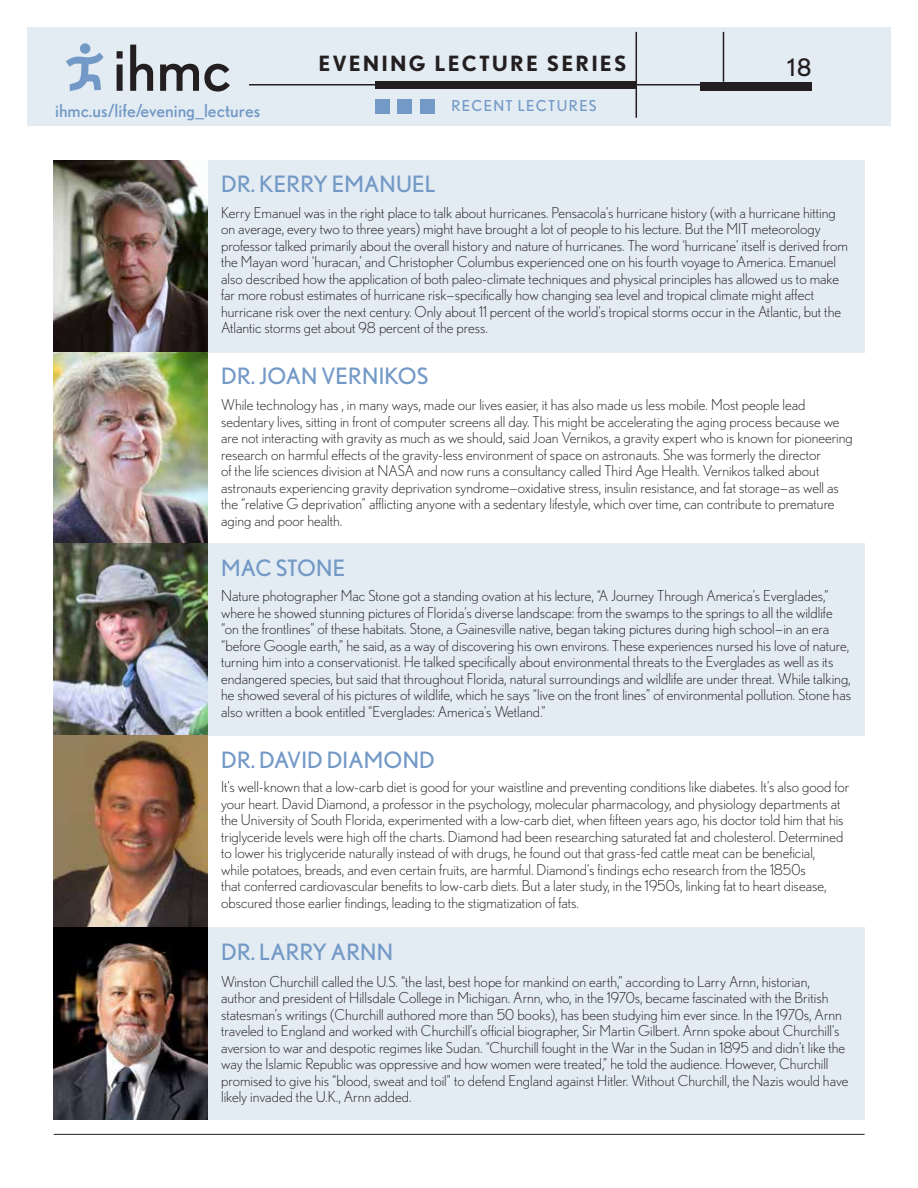
<style>
.page{position:relative;width:918px;height:1188px;background:#fff}
.page>*{position:absolute;margin:0;border:0;box-sizing:border-box;transform-origin:0 0}
.t1{font:24px "Nobel";color:#231f20}
.t2{font:22.5px "Nobel";letter-spacing:.01em;color:#7399c6}
.t3{font:700 21px "Nobel";letter-spacing:.1em;color:#231f20}
.t4{font:18px "Nobel";color:#7399c6}
.t5{font:300 15px/16.5px "Nobel";color:#231f20}
.t6{font:15px "Nobel";letter-spacing:.09em;color:#7399c6}
</style>
<div class="page">
<div style="left:27px;top:27px;width:864px;height:99px;background:#e3ebf3"></div>
<div style="left:80px;top:43px;width:10px;height:11px;background:#7399c6;border-radius:50%"></div>
<svg style="left:66px;top:52px;width:37px;height:39px"></svg>
<svg style="left:117px;top:51px;width:6px;height:40px"></svg>
<svg style="left:130px;top:45px;width:23px;height:46px"></svg>
<svg style="left:160px;top:64px;width:70px;height:28px"></svg>
<hr style="left:54px;top:1134px;width:811px;height:1px;background:#231f20">
<div style="left:700px;top:82px;width:112px;height:9px;background:#231f20"></div>
<div style="left:375px;top:81px;width:261px;height:8px;background:#231f20"></div>
<hr style="left:249px;top:84px;width:471px;height:2px;background:#231f20">
<hr style="left:723px;top:32px;width:1px;height:50px;background:#231f20">
<hr style="left:636px;top:32px;width:1px;height:86px;background:#231f20">
<div style="left:375px;top:99px;width:15px;height:15px;background:#7399c6"></div>
<div style="left:397px;top:99px;width:15px;height:15px;background:#7399c6"></div>
<div style="left:420px;top:99px;width:15px;height:15px;background:#7399c6"></div>
<div style="left:54px;top:927px;width:810px;height:193px;background:#e3ebf3"></div>
<div style="left:55px;top:160px;width:810px;height:192px;background:#e3ebf3"></div>
<div style="left:55px;top:544px;width:810px;height:192px;background:#e3ebf3"></div>
<img style="left:54px;top:160px;width:153px;height:960px">
<p class="t4" style="left:55px;top:100px;width:207px">ihmc.us/life/evening_lectures</p>
<h3 class="t3" style="left:319px;top:51px;width:309px">EVENING LECTURE SERIES</h3>
<p class="t6" style="left:451px;top:97px;width:147px">RECENT LECTURES</p>
<h2 class="t2" style="left:221px;top:171px;width:216px">DR. KERRY EMANUEL</h2>
<h1 class="t1" style="left:787px;top:53px;width:26px">18</h1>
<p class="t5" style="left:221px;top:204px;width:628px">Kerry Emanuel was in the right place to talk about hurricanes. Pensacola’s hurricane history (with a hurricane hitting on average, every two to three years) might have brought a lot of people to his lecture. But the MIT meteorology professor talked primarily about the overall history and nature of hurricanes. The word ‘hurricane’ itself is derived from the Mayan word ‘huracan,’ and Christopher Columbus experienced one on his fourth voyage to America. Emanuel also described how the application of both paleo-climate techniques and physical principles has allowed us to make far more robust estimates of hurricane risk—specifically how changing sea level and tropical climate might affect hurricane risk over the next century. Only about 11 percent of the world’s tropical storms occur in the Atlantic, but the Atlantic storms get about 98 percent of the press.</p>
<h2 class="t2" style="left:221px;top:363px;width:209px">DR. JOAN VERNIKOS</h2>
<p class="t5" style="left:221px;top:396px;width:633px">While technology has , in many ways, made our lives easier, it has also made us less mobile. Most people lead sedentary lives, sitting in front of computer screens all day. This might be accelerating the aging process because we are not interacting with gravity as much as we should, said Joan Vernikos, a gravity expert who is known for pioneering research on harmful effects of the gravity-less environment of space on astronauts. She was formerly the director<br>of the life sciences division at NASA and now runs a consultancy called Third Age Health. Vernikos talked about astronauts experiencing gravity deprivation syndrome—oxidative stress, insulin resistance, and fat storage—as well as the “relative G deprivation” afflicting anyone with a sedentary lifestyle, which over time, can contribute to premature aging and poor health.</p>
<h2 class="t2" style="left:221px;top:555px;width:126px">MAC STONE</h2>
<p class="t5" style="left:221px;top:588px;width:631px">Nature photographer Mac Stone got a standing ovation at his lecture, “A Journey Through America’s Everglades,” where he showed stunning pictures of Florida’s diverse landscape: from the swamps to the springs to all the wildlife “on the frontlines” of these habitats. Stone, a Gainesville native, began taking pictures during high school—in an era “before Google earth,” he said, as a way of discovering his own environs. These experiences nursed his love of nature, turning him into a conservationist. He talked specifically about environmental threats to the Everglades as well as its endangered species, but said that throughout Florida, natural surroundings and wildlife are under threat. While talking, he showed several of his pictures of wildlife, which he says “live on the front lines” of environmental pollution. Stone has also written a book entitled “Everglades: America’s Wetland.”</p>
<h2 class="t2" style="left:221px;top:747px;width:215px">DR. DAVID DIAMOND</h2>
<p class="t5" style="left:221px;top:779px;width:630px">It’s well-known that a low-carb diet is good for your waistline and preventing conditions like diabetes. It’s also good for your heart. David Diamond, a professor in the psychology, molecular pharmacology, and physiology departments at the University of South Florida, experimented with a low-carb diet, when fifteen years ago, his doctor told him that his triglyceride levels were high off the charts. Diamond had been researching saturated fat and cholesterol. Determined to lower his triglyceride naturally instead of with drugs, he found out that grass-fed cattle meat can be beneficial,<br>while potatoes, breads, and even certain fruits, are harmful. Diamond’s findings echo research from the 1850s<br>that conferred cardiovascular benefits to low-carb diets. But a later study, in the 1950s, linking fat to heart disease, obscured those earlier findings, leading to the stigmatization of fats.</p>
<h2 class="t2" style="left:221px;top:939px;width:174px">DR. LARRY ARNN</h2>
<p class="t5" style="left:221px;top:973px;width:629px">Winston Churchill called the U.S. “the last, best hope for mankind on earth,” according to Larry Arnn, historian, author and president of Hillsdale College in Michigan. Arnn, who, in the 1970s, became fascinated with the British statesman’s writings (Churchill authored more than 50 books), has been studying him ever since. In the 1970s, Arnn traveled to England and worked with Churchill’s official biographer, Sir Martin Gilbert. Arnn spoke about Churchill’s aversion to war and despotic regimes like Sudan. “Churchill fought in the War in the Sudan in 1895 and didn’t like the way the Islamic Republic was oppressive and how women were treated,” he told the audience. However, Churchill promised to give his “blood, sweat and toil” to defend England against Hitler. Without Churchill, the Nazis would have likely invaded the U.K., Arnn added.</p>
</div>
